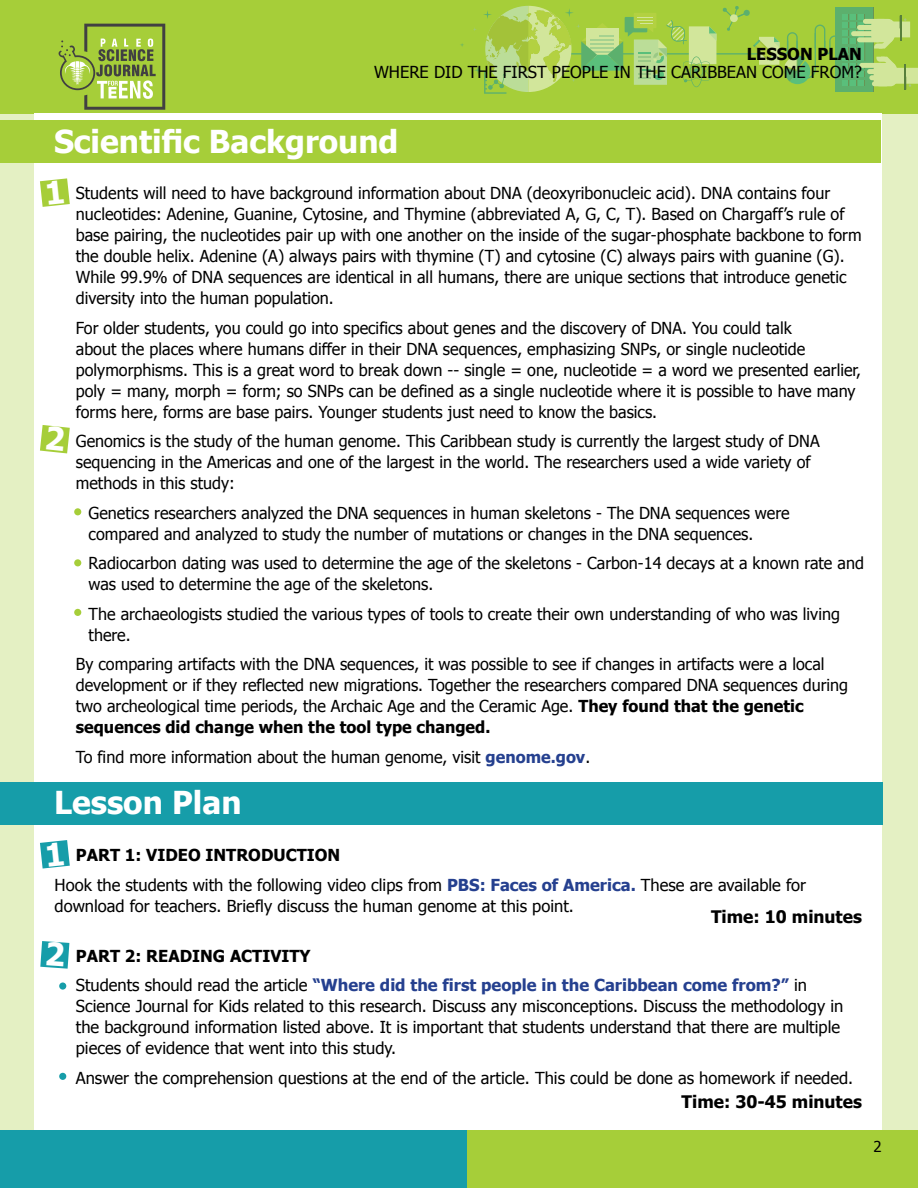
<style>
.page{position:relative;width:918px;height:1188px;background:#e4f0c3}
.page>*{position:absolute;margin:0;border:0;box-sizing:border-box;transform-origin:0 0}
.t1{font:700 31.5px "Tahoma";color:#fff}
.t2{font:700 17.25px "Tahoma";color:#000}
.t3{font:16.5px/21px "Tahoma";color:#000}
.t4{font:700 16.5px/29.5px "Tahoma";color:#25408f}
.t5{font:700 16.5px "Tahoma";color:#000}
.t6{font:15px "Tahoma";color:#000}
.s1{font-weight:700}
.s2{font-weight:700;color:#25408f}
.s3{color:#000}
.s4{font-weight:400;color:#000}
</style>
<div class="page">
<div style="left:0;top:0;width:918px;height:113px;background:#a6ce39"></div>
<div style="left:34px;top:113px;width:847px;height:1028px;background:#fff"></div>
<div style="left:835px;top:7px;width:38px;height:85px;background:#5cb06d"></div>
<div style="left:867px;top:69px;width:23px;height:5px;background:#d2e69b;border-radius:2px"></div>
<div style="left:874px;top:63px;width:23px;height:23px;background:#d2e69b;border-radius:6px"></div>
<div style="left:872px;top:81px;width:17px;height:5px;background:#d2e69b;border-radius:2px"></div>
<div style="left:869px;top:75px;width:24px;height:5px;background:#d2e69b;border-radius:2px"></div>
<div style="left:859px;top:63px;width:24px;height:5px;background:#d2e69b;border-radius:2px"></div>
<div style="left:871px;top:19px;width:24px;height:23px;background:#d2e69b;border-radius:6px"></div>
<div style="left:863px;top:19px;width:23px;height:5px;background:#d2e69b;border-radius:2px"></div>
<div style="left:857px;top:25px;width:23px;height:5px;background:#d2e69b;border-radius:2px"></div>
<div style="left:857px;top:37px;width:23px;height:5px;background:#d2e69b;border-radius:2px"></div>
<div style="left:851px;top:31px;width:23px;height:5px;background:#d2e69b;border-radius:2px"></div>
<svg style="left:876px;top:57px;width:42px;height:32px"></svg>
<svg style="left:874px;top:16px;width:36px;height:33px"></svg>
<svg style="left:473px;top:6px;width:392px;height:88px"></svg>
<svg style="left:58px;top:24px;width:107px;height:86px"></svg>
<div style="left:450px;top:1130px;width:468px;height:58px;background:#a6ce39"></div>
<div style="left:0;top:1130px;width:466px;height:58px;background:#169da9"></div>
<div style="left:0;top:120px;width:881px;height:43px;background:#a6ce39"></div>
<div style="left:74px;top:508px;width:7px;height:7px;background:#a6ce39;border-radius:50%"></div>
<div style="left:74px;top:559px;width:7px;height:7px;background:#a6ce39;border-radius:50%"></div>
<div style="left:74px;top:609px;width:7px;height:7px;background:#a6ce39;border-radius:50%"></div>
<div style="left:0;top:782px;width:882px;height:43px;background:#169da9"></div>
<div style="left:59px;top:982px;width:7px;height:8px;background:#169da9;border-radius:50%"></div>
<div style="left:59px;top:1073px;width:7px;height:7px;background:#169da9;border-radius:50%"></div>
<svg style="left:40px;top:178px;width:30px;height:29px"></svg>
<svg style="left:40px;top:425px;width:30px;height:28px"></svg>
<svg style="left:40px;top:840px;width:30px;height:29px"></svg>
<svg style="left:40px;top:941px;width:29px;height:28px"></svg>
<p class="t5" style="left:747px;top:43px;width:117px">Lesson Plan</p>
<p class="t3" style="left:374px;top:61px;width:489px">WHERE DID THE FIRST PEOPLE IN THE CARIBBEAN COME FROM?</p>
<h1 class="t1" style="left:54px;top:119px;width:346px">Scientific Background</h1>
<p class="t3" style="left:76px;top:182px;width:787px">Students will need to have background information about DNA (deoxyribonucleic acid). DNA contains four nucleotides: Adenine, Guanine, Cytosine, and Thymine (abbreviated A, G, C, T). Based on Chargaff’s rule of base pairing, the nucleotides pair up with one another on the inside of the sugar-phosphate backbone to form the double helix. Adenine (A) always pairs with thymine (T) and cytosine (C) always pairs with guanine (G).<br>While 99.9% of DNA sequences are identical in all humans, there are unique sections that introduce genetic diversity into the human population.</p>
<p class="t3" style="left:76px;top:317px;width:787px">For older students, you could go into specifics about genes and the discovery of DNA. You could talk<br>about the places where humans differ in their DNA sequences, emphasizing SNPs, or single nucleotide polymorphisms. This is a great word to break down -- single = one, nucleotide = a word we presented earlier, poly = many, morph = form; so SNPs can be defined as a single nucleotide where it is possible to have many forms here, forms are base pairs. Younger students just need to know the basics.</p>
<p class="t3" style="left:76px;top:430px;width:745px">Genomics is the study of the human genome. This Caribbean study is currently the largest study of DNA sequencing in the Americas and one of the largest in the world. The researchers used a wide variety of methods in this study:</p>
<p class="t3" style="left:89px;top:502px;width:703px">Genetics researchers analyzed the DNA sequences in human skeletons - The DNA sequences were compared and analyzed to study the number of mutations or changes in the DNA sequences.</p>
<p class="t3" style="left:89px;top:552px;width:777px">Radiocarbon dating was used to determine the age of the skeletons - Carbon-14 decays at a known rate and was used to determine the age of the skeletons.</p>
<p class="t3" style="left:89px;top:603px;width:753px">The archaeologists studied the various types of tools to create their own understanding of who was living there.</p>
<p class="t3" style="left:76px;top:653px;width:774px">By comparing artifacts with the DNA sequences, it was possible to see if changes in artifacts were a local development or if they reflected new migrations. Together the researchers compared DNA sequences during two archeological time periods, the Archaic Age and the Ceramic Age. <span class="s1">They found that the genetic sequences did change when the tool type changed.</span></p>
<p class="t3" style="left:76px;top:746px;width:516px">To find more information about the human genome, visit <span class="s2">genome.gov</span>.</p>
<h1 class="t1" style="left:54px;top:781px;width:189px">Lesson Plan</h1>
<p class="t3" style="left:55px;top:840px;width:753px;line-height:29.5px;text-indent:21px"><span class="s1">PART 1: VIDEO INTRODUCTION<br></span>Hook the students with the following video clips from <span class="s2">PBS: Faces of America.</span> These are available for</p>
<p class="t3" style="left:55px;top:894px;width:521px">download for teachers. Briefly discuss the human genome at this point.</p>
<p class="t2" style="left:711px;top:904px;width:152px">Time: 10 minutes</p>
<p class="t4" style="left:76px;top:940px;width:733px"><span class="s3">PART 2: READING ACTIVITY<br></span><span class="s4">Students should read the article</span> “Where did the first people in the Caribbean come from?” <span class="s4">in</span></p>
<p class="t3" style="left:76px;top:995px;width:769px">Science Journal for Kids related to this research. Discuss any misconceptions. Discuss the methodology in the background information listed above. It is important that students understand that there are multiple pieces of evidence that went into this study.</p>
<p class="t3" style="left:76px;top:1067px;width:779px">Answer the comprehension questions at the end of the article. This could be done as homework if needed.</p>
<p class="t2" style="left:682px;top:1090px;width:182px">Time: 30-45 minutes</p>
<p class="t6" style="left:873px;top:1136px;width:10px">2</p>
</div>
